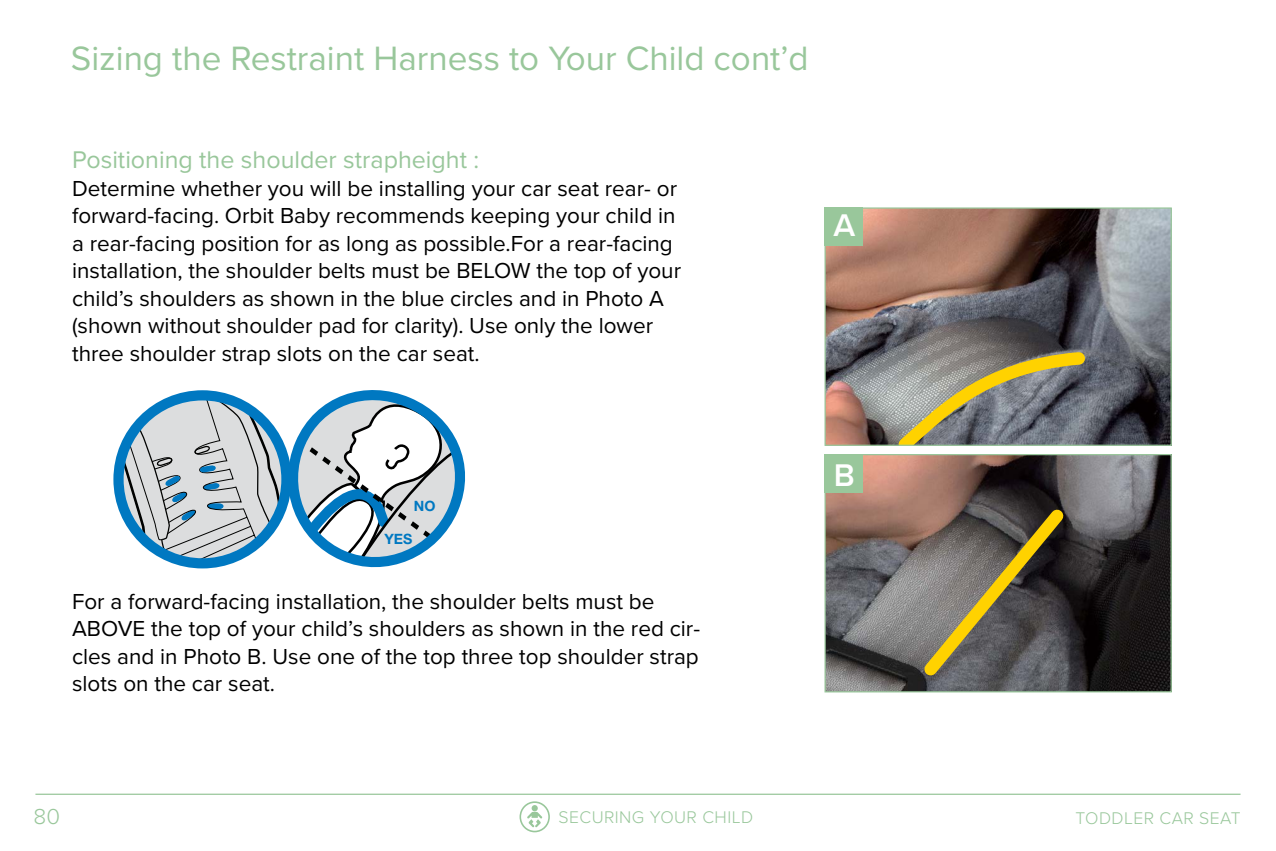
<style>
.page{position:relative;width:1276px;height:851px;background:#fff}
.page>*{position:absolute;margin:0;border:0;box-sizing:border-box;transform-origin:0 0}
.t1{font:35px "Proxima Nova";color:#99c79b}
.t2{font:600 32.5px "Proxima Nova";color:#fff}
.t3{font:25px "Proxima Nova";color:#99c79b}
.t4{font:22.5px/27.5px "Proxima Nova";color:#000}
.t5{font:300 22.5px "Proxima Nova";color:#99c79b}
.t6{font:300 17.5px "Proxima Nova";letter-spacing:.025em;color:#99c79b}
.t7{font:700 14.25px "Helvetica Neue LT Std";color:#0078c1}
</style>
<div class="page">
<hr style="left:35px;top:793px;width:1205px;height:1px;background:#99c79b">
<svg style="left:519px;top:801px;width:31px;height:31px"></svg>
<img style="left:826px;top:456px;width:343px;height:234px">
<div style="left:824px;top:454px;width:347px;height:238px;border:1px solid #99c79b"></div>
<img style="left:826px;top:209px;width:343px;height:235px">
<svg style="left:887px;top:345px;width:205px;height:99px;background:#8e8a75"></svg>
<div style="left:824px;top:207px;width:347px;height:239px;border:1px solid #99c79b"></div>
<svg style="left:118px;top:390px;width:347px;height:179px"></svg>
<div style="left:824px;top:207px;width:39px;height:38px;background:#99c79b"></div>
<div style="left:824px;top:454px;width:39px;height:38px;background:#99c79b"></div>
<svg style="left:913px;top:498px;width:161px;height:188px;background:#6c6453"></svg>
<h1 class="t1" style="left:71px;top:32px;width:739px">Sizing the Restraint Harness to Your Child cont’d</h1>
<p class="t3" style="left:72px;top:141px;width:409px">Positioning the shoulder strapheight :</p>
<p class="t4" style="left:72px;top:173px;width:610px">Determine whether you will be installing your car seat rear- or forward-facing. Orbit Baby recommends keeping your child in a rear-facing position for as long as possible.For a rear-facing installation, the shoulder belts must be BELOW the top of your child’s shoulders as shown in the blue circles and in Photo A (shown without shoulder pad for clarity). Use only the lower three shoulder strap slots on the car seat.</p>
<h2 class="t2" style="left:833px;top:201px;width:23px">A</h2>
<p class="t7" style="left:414px;top:497px;width:23px">NO</p>
<p class="t7" style="left:384px;top:530px;width:29px">YES</p>
<p class="t4" style="left:72px;top:586px;width:629px">For a forward-facing installation, the shoulder belts must be ABOVE the top of your child’s shoulders as shown in the red cir&shy;cles and in Photo B. Use one of the top three top shoulder strap slots on the car seat.</p>
<h2 class="t2" style="left:834px;top:451px;width:23px">B</h2>
<p class="t5" style="left:34px;top:800px;width:28px">80</p>
<p class="t6" style="left:558px;top:803px;width:196px">SECURING YOUR CHILD</p>
<p class="t6" style="left:1075px;top:805px;width:167px">TODDLER CAR SEAT</p>
</div>
